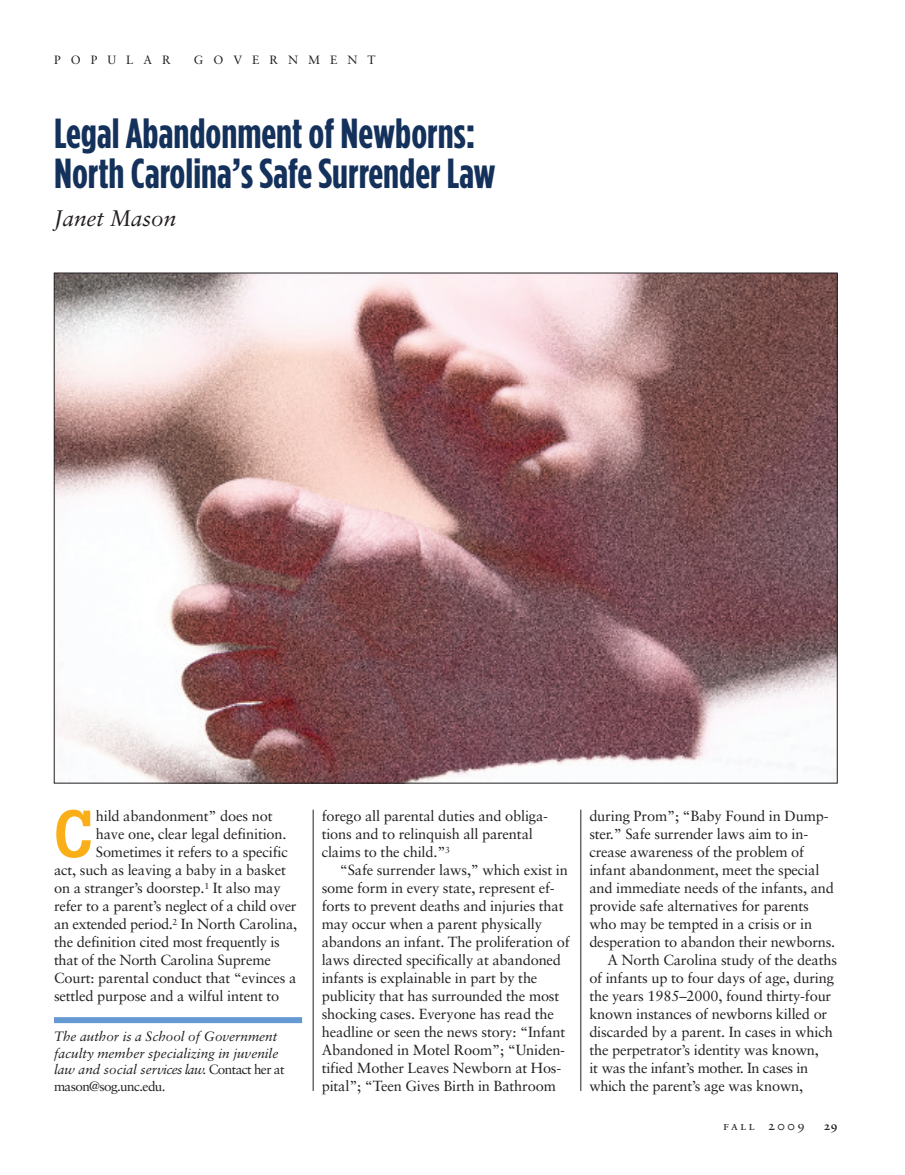
<style>
.page{position:relative;width:905px;height:1175px;background:#fff}
.page>*{position:absolute;margin:0;border:0;box-sizing:border-box;transform-origin:0 0}
.t1{font:500 65.4px "Boton";color:#faaf18}
.t2{font:700 42px/40.5px "Gotham Condensed";color:#14315b}
.t3{font:italic 22.5px "Sabon";color:#231f20}
.t4{font:14.7px/18px "Sabon";letter-spacing:-.01em;color:#231f20}
.t5{font:italic 13.5px/16.5px "Sabon";color:#231f20}
.t6{font:12.15px "Sabon Roman SC";color:#231f20}
.t7{font:12.15px "Sabon Bold Os F";color:#231f20}
.t8{font:12px "Sabon";letter-spacing:.835em;color:#231f20}
.s1{font-style:normal}
.s2{font-size:13.5px}
</style>
<div class="page">
<hr style="left:580px;top:809px;width:1px;height:281px;background:#231f20">
<hr style="left:313px;top:809px;width:1px;height:281px;background:#231f20">
<div style="left:54px;top:1017px;width:248px;height:6px;background:#6599d1"></div>
<img style="left:56px;top:275px;width:779px;height:506px">
<p class="t8" style="left:54px;top:55px;width:118px">POPULAR</p>
<p class="t8" style="left:194px;top:55px;width:183px">GOVERNMENT</p>
<h2 class="t2" style="left:54px;top:113px;width:443px">Legal Abandonment of Newborns:<br>North Carolina’s Safe Surrender Law</h2>
<h3 class="t3" style="left:54px;top:209px;width:124px">Janet Mason</h3>
<h1 class="t1" style="left:54px;top:810px;width:41px">C</h1>
<p class="t4" style="left:96px;top:808px;width:178px">hild abandonment” does not</p>
<p class="t4" style="left:96px;top:826px;width:192px">have one, clear legal definition.</p>
<p class="t4" style="left:96px;top:844px;width:194px">Sometimes it refers to a specific</p>
<p class="t4" style="left:54px;top:862px;width:233px">act, such as leaving a baby in a basket</p>
<p class="t4" style="left:54px;top:880px;width:228px">on a stranger’s doorstep.<sup>1</sup> It also may</p>
<p class="t4" style="left:54px;top:898px;width:244px">refer to a parent’s neglect of a child over</p>
<p class="t4" style="left:54px;top:916px;width:245px">an extended period.<sup>2</sup> In North Carolina,</p>
<p class="t4" style="left:54px;top:934px;width:227px">the definition cited most frequently is</p>
<p class="t4" style="left:54px;top:952px;width:218px">that of the North Carolina Supreme</p>
<p class="t4" style="left:54px;top:970px;width:244px">Court: parental conduct that “evinces a</p>
<p class="t4" style="left:54px;top:988px;width:227px">settled purpose and a wilful intent to</p>
<p class="t5" style="left:54px;top:1029px;width:232px">The author is a School of Government faculty member specializing in juvenile law and social services law. <span class="s1">Contact her at mason@sog.unc.edu.</span></p>
<p class="t4" style="left:322px;top:808px;width:228px">forego all parental duties and obliga&shy;tions and to relinquish all parental claims to the child.”<sup>3</sup></p>
<p class="t4" style="left:322px;top:862px;width:249px;text-indent:18px">“Safe surrender laws,” which exist in some form in every state, represent ef&shy;forts to prevent deaths and injuries that may occur when a parent physically abandons an infant. The proliferation of laws directed specifically at abandoned infants is explainable in part by the publicity that has surrounded the most shocking cases. Everyone has read the headline or seen the news story: “Infant Abandoned in Motel Room”; “Uniden&shy;tified Mother Leaves Newborn at Hos&shy;pital”; “Teen Gives Birth in Bathroom</p>
<p class="t4" style="left:589px;top:808px;width:241px">during Prom”; “Baby Found in Dump-</p>
<p class="t4" style="left:589px;top:826px;width:220px">ster.” Safe surrender laws aim to in-</p>
<p class="t4" style="left:589px;top:844px;width:216px">crease awareness of the problem of</p>
<p class="t4" style="left:589px;top:862px;width:231px">infant abandonment, meet the special</p>
<p class="t4" style="left:589px;top:880px;width:246px">and immediate needs of the infants, and</p>
<p class="t4" style="left:589px;top:898px;width:221px">provide safe alternatives for parents</p>
<p class="t4" style="left:589px;top:916px;width:224px">who may be tempted in a crisis or in</p>
<p class="t4" style="left:589px;top:934px;width:247px">desperation to abandon their newborns.</p>
<p class="t4" style="left:607px;top:952px;width:231px">A North Carolina study of the deaths</p>
<p class="t4" style="left:589px;top:970px;width:246px">of infants up to four days of age, during</p>
<p class="t4" style="left:589px;top:988px;width:243px">the years 1985–2000, found thirty-four</p>
<p class="t4" style="left:589px;top:1006px;width:239px">known instances of newborns killed or</p>
<p class="t4" style="left:589px;top:1024px;width:245px">discarded by a parent. In cases in which</p>
<p class="t4" style="left:589px;top:1042px;width:231px">the perpetrator’s identity was known,</p>
<p class="t4" style="left:589px;top:1060px;width:220px">it was the infant’s mother. In cases in</p>
<p class="t4" style="left:589px;top:1078px;width:215px">which the parent’s age was known,</p>
<p class="t6" style="left:723px;top:1120px;width:83px">fall <span class="s2">2009</span></p>
<p class="t7" style="left:823px;top:1120px;width:15px">29</p>
</div>
